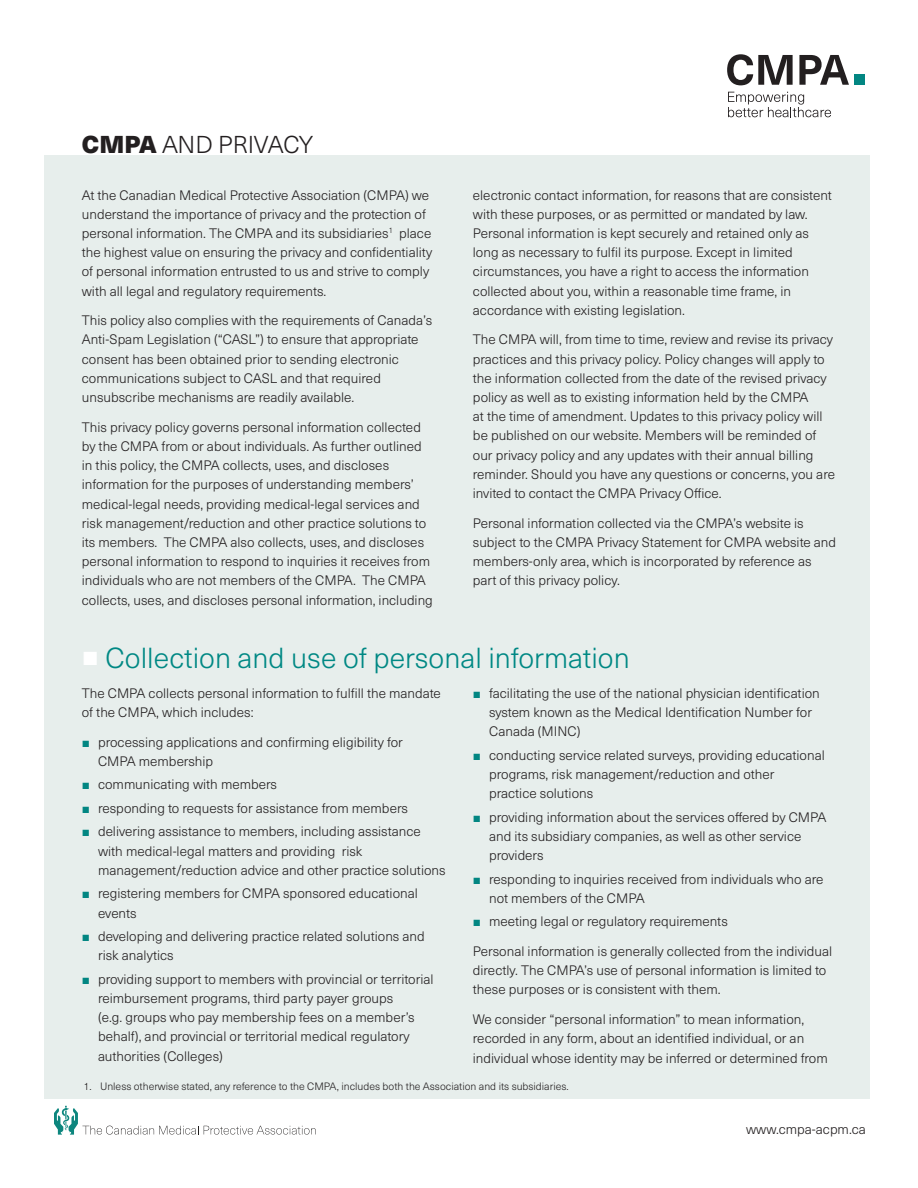
<style>
.page{position:relative;width:918px;height:1188px;background:#fff}
.page>*{position:absolute;margin:0;border:0;box-sizing:border-box;transform-origin:0 0}
._3_subhead{font:300 28.5px "Neue Haas Unica Pro";color:#008884}
._2_form_main_heading{font:300 24px "Neue Haas Unica Pro";letter-spacing:-.02em;color:#231f20}
._1_body{font:300 13.5px/19.2px "Neue Haas Unica Pro";color:#231f20}
._4_bullet{font:300 13.5px/19.2px "Neue Haas Unica Pro";color:#231f20}
.body_text{font:300 10.5px "Neue Haas Unica Pro";color:#231f20}
.s1{font-weight:900}
.s2{font-family:"Arial";font-weight:900;color:#fff}
.s3{font-family:"Arial";font-weight:400;color:#028682}
</style>
<div class="page">
<div style="left:44px;top:156px;width:825px;height:943px;background:#e7eeec"></div>
<svg style="left:727px;top:54px;width:66px;height:31px"></svg>
<svg style="left:799px;top:55px;width:50px;height:30px"></svg>
<div style="left:854px;top:75px;width:10px;height:10px;background:#028682"></div>
<svg style="left:728px;top:92px;width:103px;height:25px"></svg>
<svg style="left:54px;top:1106px;width:262px;height:29px"></svg>
<p class="_2_form_main_heading" style="left:82px;top:131px;width:233px"><span class="s1">CMPA</span> AND PRIVACY</p>
<p class="_1_body" style="left:82px;top:185px;width:352px">At the Canadian Medical Protective Association (CMPA) we understand the importance of privacy and the protection of personal information. The CMPA and its subsidiaries<sup>1</sup> place the highest value on ensuring the privacy and confidentiality of personal information entrusted to us and strive to comply with all legal and regulatory requirements.</p>
<p class="_1_body" style="left:82px;top:311px;width:352px">This policy also complies with the requirements of Canada’s Anti-Spam Legislation (“CASL”) to ensure that appropriate consent has been obtained prior to sending electronic communications subject to CASL and that required unsubscribe mechanisms are readily available.</p>
<p class="_1_body" style="left:82px;top:418px;width:353px">This privacy policy governs personal information collected by the CMPA from or about individuals. As further outlined in this policy, the CMPA collects, uses, and discloses information for the purposes of understanding members’ medical-legal needs, providing medical-legal services and risk management/reduction and other practice solutions to its members. The CMPA also collects, uses, and discloses personal information to respond to inquiries it receives from individuals who are not members of the CMPA. The CMPA collects, uses, and discloses personal information, including</p>
<p class="_1_body" style="left:473px;top:185px;width:361px">electronic contact information, for reasons that are consistent with these purposes, or as permitted or mandated by law.<br>Personal information is kept securely and retained only as long as necessary to fulfil its purpose. Except in limited circumstances, you have a right to access the information collected about you, within a reasonable time frame, in accordance with existing legislation.</p>
<p class="_1_body" style="left:473px;top:330px;width:364px">The CMPA will, from time to time, review and revise its privacy practices and this privacy policy. Policy changes will apply to the information collected from the date of the revised privacy policy as well as to existing information held by the CMPA<br>at the time of amendment. Updates to this privacy policy will be published on our website. Members will be reminded of our privacy policy and any updates with their annual billing reminder. Should you have any questions or concerns, you are invited to contact the CMPA Privacy Office.</p>
<p class="_1_body" style="left:473px;top:514px;width:365px">Personal information collected via the CMPA’s website is subject to the CMPA Privacy Statement for CMPA website and members-only area, which is incorporated by reference as part of this privacy policy.</p>
<p class="_3_subhead" style="left:82px;top:641px;width:549px"><span class="s2">■</span> Collection and use of personal information</p>
<p class="_1_body" style="left:82px;top:684px;width:361px">The CMPA collects personal information to fulfill the mandate of the CMPA, which includes:</p>
<p class="_4_bullet" style="left:98px;top:733px;width:306px;text-indent:-16px"><span class="s3">■</span> processing applications and confirming eligibility for<br>CMPA membership</p>
<p class="_4_bullet" style="left:82px;top:775px;width:197px"><span class="s3">■</span> communicating with members</p>
<p class="_4_bullet" style="left:82px;top:799px;width:328px"><span class="s3">■</span> responding to requests for assistance from members</p>
<p class="_4_bullet" style="left:98px;top:822px;width:349px;text-indent:-16px"><span class="s3">■</span> delivering assistance to members, including assistance with medical-legal matters and providing risk management/reduction advice and other practice solutions</p>
<p class="_4_bullet" style="left:98px;top:884px;width:321px;text-indent:-16px"><span class="s3">■</span> registering members for CMPA sponsored educational events</p>
<p class="_4_bullet" style="left:98px;top:927px;width:328px;text-indent:-16px"><span class="s3">■</span> developing and delivering practice related solutions and risk analytics</p>
<p class="_4_bullet" style="left:98px;top:970px;width:337px;text-indent:-16px"><span class="s3">■</span> providing support to members with provincial or territorial reimbursement programs, third party payer groups<br>(e.g. groups who pay membership fees on a member’s behalf), and provincial or territorial medical regulatory authorities (Colleges)</p>
<p class="_4_bullet" style="left:489px;top:684px;width:332px;text-indent:-16px"><span class="s3">■</span> facilitating the use of the national physician identification system known as the Medical Identification Number for<br>Canada (MINC)</p>
<p class="_4_bullet" style="left:489px;top:746px;width:337px;text-indent:-16px"><span class="s3">■</span> conducting service related surveys, providing educational programs, risk management/reduction and other practice solutions</p>
<p class="_4_bullet" style="left:489px;top:808px;width:339px;text-indent:-16px"><span class="s3">■</span> providing information about the services offered by CMPA and its subsidiary companies, as well as other service providers</p>
<p class="_4_bullet" style="left:489px;top:869px;width:336px;text-indent:-16px"><span class="s3">■</span> responding to inquiries received from individuals who are not members of the CMPA</p>
<p class="_4_bullet" style="left:473px;top:912px;width:256px"><span class="s3">■</span> meeting legal or regulatory requirements</p>
<p class="_1_body" style="left:473px;top:942px;width:361px">Personal information is generally collected from the individual directly. The CMPA’s use of personal information is limited to these purposes or is consistent with them.</p>
<p class="_1_body" style="left:473px;top:1010px;width:356px">We consider “personal information” to mean information, recorded in any form, about an identified individual, or an individual whose identity may be inferred or determined from</p>
<p class="body_text" style="left:84px;top:1080px;width:487px">1. Unless otherwise stated, any reference to the CMPA, includes both the Association and its subsidiaries.</p>
<p class="_1_body" style="left:746px;top:1120px;width:121px">www.cmpa-acpm.ca</p>
</div>
